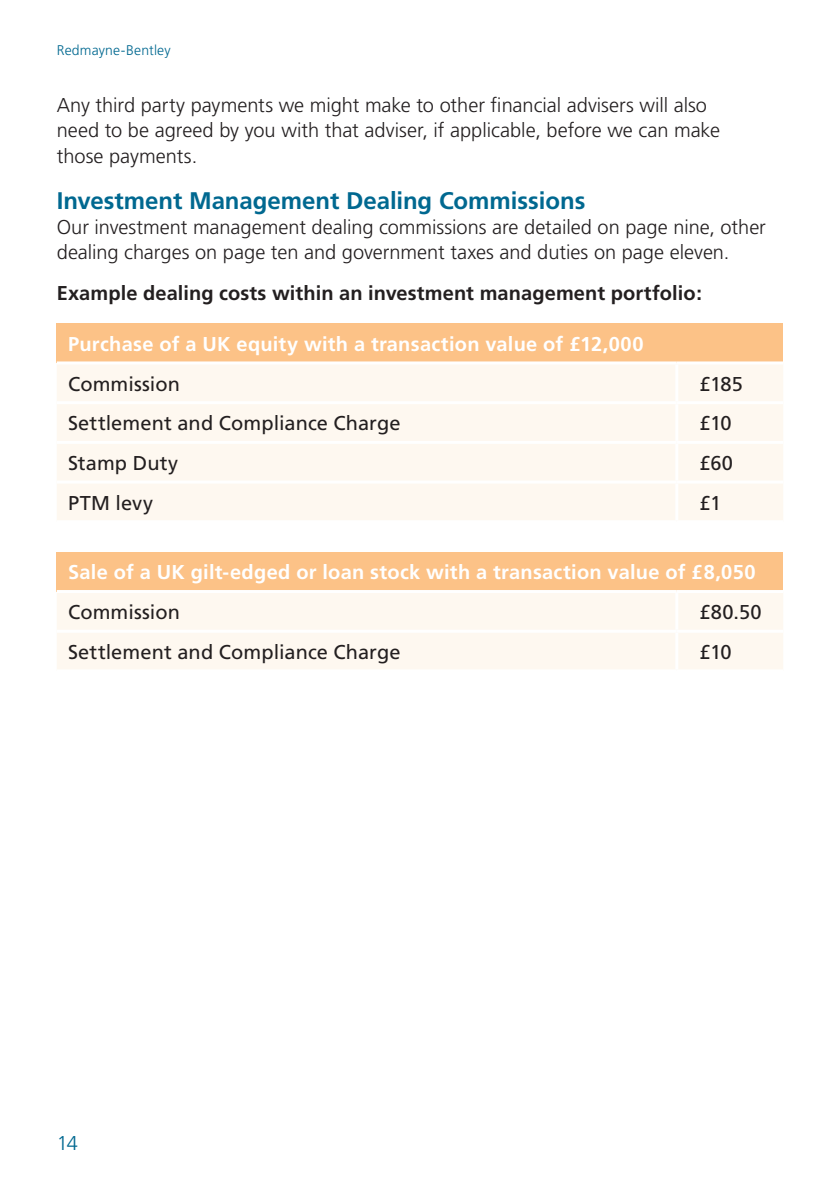
<style>
.page{position:relative;width:840px;height:1191px;background:#fff}
.page>*{position:absolute;margin:0;border:0;box-sizing:border-box;transform-origin:0 0}
.t1{font:700 24px "Frutiger";color:#006890}
.t2{font:300 20px/25.2px "Frutiger";color:#231f20}
.t3{font:20px "Frutiger";letter-spacing:.005em;color:#231f20}
.t4{font:700 20px "Frutiger";letter-spacing:.015em;color:#fff}
.t5{font:700 20px "Frutiger";letter-spacing:.005em;color:#231f20}
.t6{font:300 20px "Frutiger";color:#006890}
.t7{font:300 14px "Frutiger";letter-spacing:.01em;color:#006890}
</style>
<div class="page">
<div style="left:57px;top:323px;width:725px;height:40px;background:#fcc287"></div>
<div style="left:57px;top:365px;width:725px;height:155px;background:#fef8f0"></div>
<hr style="left:57px;top:361px;width:619px;height:3px;background:#fff">
<hr style="left:676px;top:361px;width:106px;height:3px;background:#fff">
<hr style="left:675px;top:364px;width:3px;height:37px;background:#fff">
<hr style="left:675px;top:404px;width:3px;height:37px;background:#fff">
<hr style="left:675px;top:444px;width:3px;height:36px;background:#fff">
<hr style="left:675px;top:483px;width:3px;height:37px;background:#fff">
<hr style="left:57px;top:401px;width:619px;height:3px;background:#fff">
<hr style="left:676px;top:401px;width:106px;height:3px;background:#fff">
<hr style="left:57px;top:441px;width:619px;height:3px;background:#fff">
<hr style="left:676px;top:441px;width:106px;height:3px;background:#fff">
<hr style="left:57px;top:480px;width:619px;height:3px;background:#fff">
<hr style="left:676px;top:480px;width:106px;height:3px;background:#fff">
<div style="left:57px;top:552px;width:725px;height:39px;background:#fcc287"></div>
<div style="left:57px;top:593px;width:725px;height:76px;background:#fef8f0"></div>
<hr style="left:57px;top:590px;width:619px;height:3px;background:#fff">
<hr style="left:676px;top:590px;width:106px;height:3px;background:#fff">
<hr style="left:675px;top:593px;width:3px;height:36px;background:#fff">
<hr style="left:675px;top:632px;width:3px;height:37px;background:#fff">
<hr style="left:57px;top:629px;width:619px;height:3px;background:#fff">
<hr style="left:676px;top:629px;width:106px;height:3px;background:#fff">
<p class="t7" style="left:57px;top:42px;width:115px">Redmayne-Bentley</p>
<p class="t2" style="left:57px;top:92px;width:664px">Any third party payments we might make to other financial advisers will also need to be agreed by you with that adviser, if applicable, before we can make those payments.</p>
<p class="t1" style="left:57px;top:186px;width:530px">Investment Management Dealing Commissions</p>
<p class="t2" style="left:57px;top:214px;width:710px">Our investment management dealing commissions are detailed on page nine, other dealing charges on page ten and government taxes and duties on page eleven.</p>
<p class="t5" style="left:57px;top:281px;width:646px">Example dealing costs within an investment management portfolio:</p>
<p class="t4" style="left:68px;top:332px;width:576px">Purchase of a UK equity with a transaction value of £12,000</p>
<p class="t3" style="left:68px;top:372px;width:113px">Commission</p>
<p class="t3" style="left:699px;top:372px;width:45px">£185</p>
<p class="t3" style="left:68px;top:411px;width:334px">Settlement and Compliance Charge</p>
<p class="t3" style="left:699px;top:411px;width:34px">£10</p>
<p class="t3" style="left:68px;top:451px;width:111px">Stamp Duty</p>
<p class="t3" style="left:699px;top:451px;width:35px">£60</p>
<p class="t3" style="left:68px;top:491px;width:87px">PTM levy</p>
<p class="t3" style="left:699px;top:491px;width:23px">£1</p>
<p class="t4" style="left:68px;top:561px;width:688px">Sale of a UK gilt-edged or loan stock with a transaction value of £8,050</p>
<p class="t3" style="left:68px;top:600px;width:113px">Commission</p>
<p class="t3" style="left:699px;top:600px;width:64px">£80.50</p>
<p class="t3" style="left:68px;top:640px;width:334px">Settlement and Compliance Charge</p>
<p class="t3" style="left:699px;top:640px;width:34px">£10</p>
<p class="t6" style="left:57px;top:1131px;width:23px">14</p>
</div>
